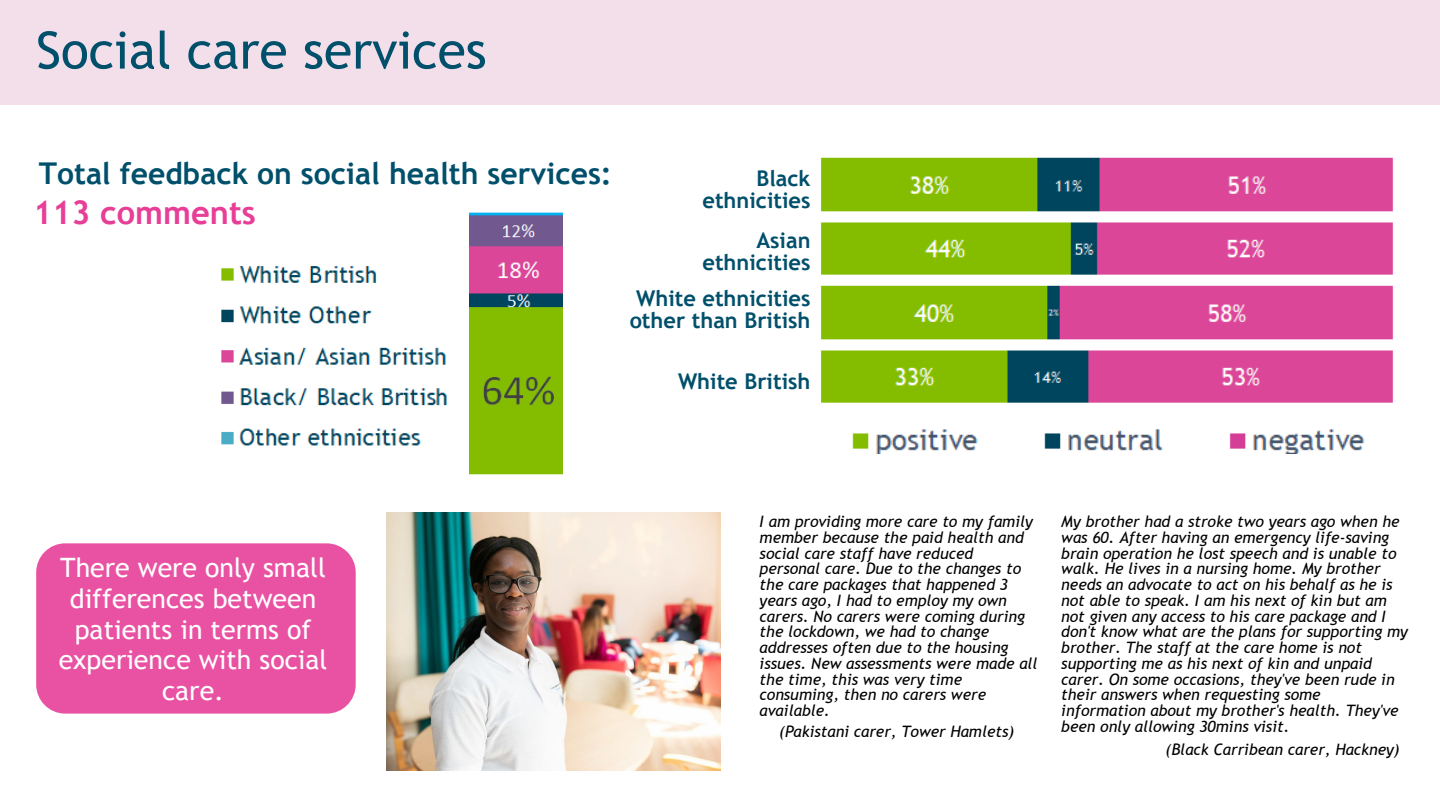
<style>
.page{position:relative;width:1440px;height:810px;background:#fff}
.page>*{position:absolute;margin:0;border:0;box-sizing:border-box;transform-origin:0 0}
.t1{font:51.6px "Trebuchet MS";color:#004f6b}
.t2{font:700 32.5px "Trebuchet MS";color:#e73e97}
.t3{font:700 30px "Trebuchet MS";color:#004f6b}
.t4{font:26.7px/30.8px "Trebuchet MS";color:#fff;text-align:center}
.t5{font:700 21.8px/21.8px "Trebuchet MS";color:#004f6b;text-align:right}
.t6{font:italic 15.7px/15.8px "Trebuchet MS";color:#000}
</style>
<div class="page">
<div style="left:0;top:0;width:1440px;height:105px;background:#f3dfea"></div>
<img style="left:470px;top:212px;width:93px;height:263px">
<img style="left:221px;top:266px;width:227px;height:180px">
<div style="left:36px;top:543px;width:320px;height:171px;background:#e952a2;border-radius:29px"></div>
<img style="left:820px;top:157px;width:573px;height:246px">
<img style="left:852px;top:429px;width:513px;height:25px">
<img style="left:386px;top:512px;width:334px;height:259px">
<p class="t1" style="left:36px;top:20px;width:452px">Social care services</p>
<p class="t3" style="left:39px;top:156px;width:575px">Total feedback on social health services:</p>
<p class="t2" style="left:33px;top:193px;width:224px">113 comments</p>
<p class="t5" style="left:703px;top:167px;width:109px">Black ethnicities</p>
<p class="t5" style="left:703px;top:230px;width:109px">Asian ethnicities</p>
<p class="t5" style="left:630px;top:288px;width:182px;text-align:left">White ethnicities other than British</p>
<p class="t5" style="left:678px;top:370px;width:134px">White British</p>
<p class="t4" style="left:59px;top:552px;width:270px">There were only small differences between patients in terms of experience with social care.</p>
<p class="t6" style="left:760px;top:514px;width:280px">I am providing more care to my family member because the paid health and social care staff have reduced<br>personal care. Due to the changes to the care packages that happened 3 years ago, I had to employ my own carers. No carers were coming during the lockdown, we had to change addresses often due to the housing issues. New assessments were made all the time, this was very time consuming, then no carers were available.</p>
<p class="t6" style="left:779px;top:723px;width:237px">(Pakistani carer, Tower Hamlets)</p>
<p class="t6" style="left:1061px;top:514px;width:348px">My brother had a stroke two years ago when he was 60. After having an emergency life-saving brain operation he lost speech and is unable to walk. He lives in a nursing home. My brother needs an advocate to act on his behalf as he is not able to speak. I am his next of kin but am not given any access to his care package and I don't know what are the plans for supporting my brother. The staff at the care home is not supporting me as his next of kin and unpaid carer. On some occasions, they've been rude in their answers when requesting some information about my brother's health. They've been only allowing 30mins visit.</p>
<p class="t6" style="left:1166px;top:742px;width:236px">(Black Carribean carer, Hackney)</p>
</div>
